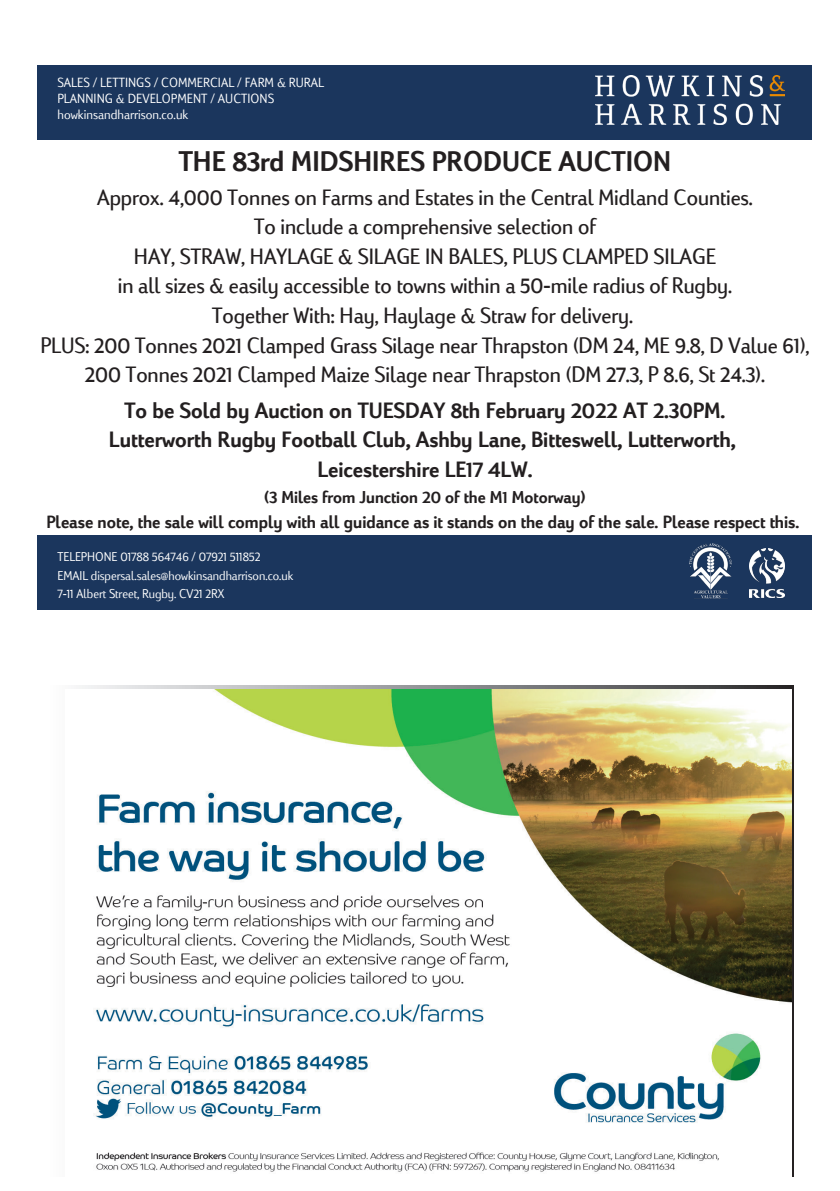
<style>
.page{position:relative;width:840px;height:1191px;background:#fff}
.page>*{position:absolute;margin:0;border:0;box-sizing:border-box;transform-origin:0 0}
.t1{font:700 29.6px "Viato";color:#231f20}
.t2{font:23px/29.6px "Viato";color:#231f20;text-align:center}
.t3{font:700 23px/29.6px "Viato";color:#231f20;text-align:center}
.t4{font:700 18.4px "Viato";color:#231f20}
.t5{font:700 17.8px "Viato";color:#231f20}
.t6{font:300 13.8px/16.2px "Viato";letter-spacing:.005em;color:#fff}
.t7{font:300 13.2px/18.2px "Viato";color:#fff}
</style>
<div class="page">
<div style="left:47px;top:685px;width:745px;height:491px;background:linear-gradient(to right,#fcfeff,#2d2d30)"></div>
<img style="left:65px;top:689px;width:726px;height:487px">
<div style="left:37px;top:65px;width:774px;height:75px;background:#1b365d"></div>
<div style="left:37px;top:535px;width:774px;height:75px;background:#1b365d"></div>
<img style="left:595px;top:76px;width:189px;height:49px">
<img style="left:689px;top:543px;width:42px;height:55px">
<img style="left:749px;top:549px;width:35px;height:48px">
<p class="t6" style="left:57px;top:74px;width:268px">SALES / LETTINGS / COMMERCIAL / FARM &amp; RURAL<br>PLANNING &amp; DEVELOPMENT / AUCTIONS howkinsandharrison.co.uk</p>
<p class="t1" style="left:179px;top:140px;width:493px">THE 83rd MIDSHIRES PRODUCE AUCTION</p>
<p class="t2" style="left:40px;top:182px;width:770px">Approx. 4,000 Tonnes on Farms and Estates in the Central Midland Counties.<br>To include a comprehensive selection of<br>HAY, STRAW, HAYLAGE &amp; SILAGE IN BALES, PLUS CLAMPED SILAGE<br>in all sizes &amp; easily accessible to towns within a 50-mile radius of Rugby.<br>Together With: Hay, Haylage &amp; Straw for delivery.<br>PLUS: 200 Tonnes 2021 Clamped Grass Silage near Thrapston (DM 24, ME 9.8, D Value 61), 200 Tonnes 2021 Clamped Maize Silage near Thrapston (DM 27.3, P 8.6, St 24.3).</p>
<p class="t3" style="left:109px;top:395px;width:627px">To be Sold by Auction on TUESDAY 8th February 2022 AT 2.30PM.<br>Lutterworth Rugby Football Club, Ashby Lane, Bitteswell, Lutterworth,<br>Leicestershire LE17 4LW.</p>
<p class="t5" style="left:264px;top:484px;width:323px">(3 Miles from Junction 20 of the M1 Motorway)</p>
<p class="t4" style="left:46px;top:509px;width:753px">Please note, the sale will comply with all guidance as it stands on the day of the sale. Please respect this.</p>
<p class="t7" style="left:57px;top:547px;width:237px">TELEPHONE 01788 564746 / 07921 511852<br>EMAIL dispersal.sales@howkinsandharrison.co.uk<br>7-11 Albert Street, Rugby. CV21 2RX</p>
</div>
